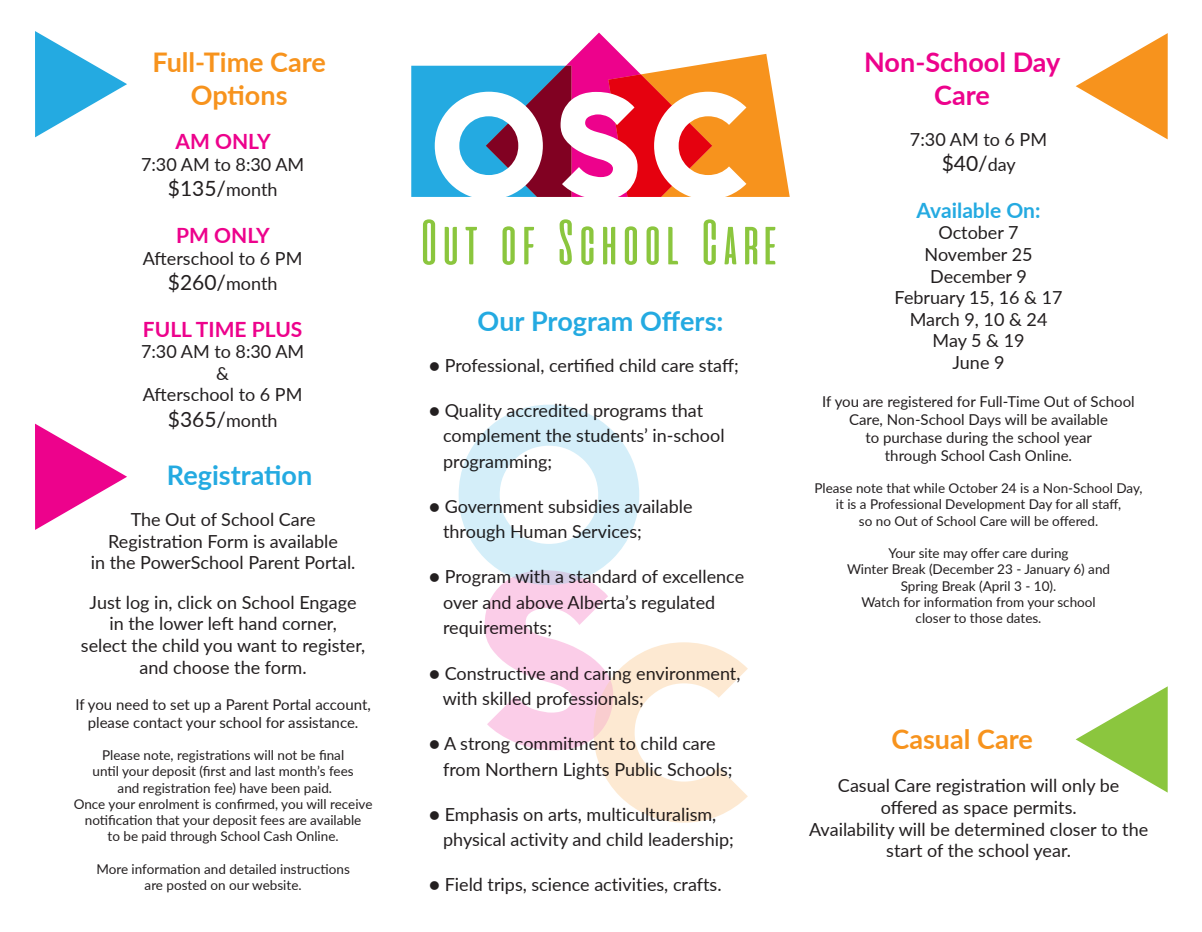
<style>
.page{position:relative;width:1202px;height:932px;background:#fff}
.page>*{position:absolute;margin:0;border:0;box-sizing:border-box;transform-origin:0 0}
.t1{font:700 27px/32.4px "Lato";color:#f7931d;text-align:center}
.t2{font:700 27px "Lato";color:#24aae1}
.t3{font:700 27px/32.4px "Lato";color:#ed028c;text-align:center}
.t4{font:21px "Lato";color:#231f20}
.t5{font:700 21px "Lato";color:#ed028c}
.t6{font:700 21px "Lato";color:#24aae1}
.t7{font:18px/21.6px "Lato";color:#231f20}
.t8{font:15px/18px "Lato";color:#231f20;text-align:center}
.t9{font:13.5px/16.2px "Lato";color:#231f20;text-align:center}
.s1{font-size:18px}
</style>
<div class="page">
<svg style="left:423px;top:219px;width:12px;height:46px"></svg>
<svg style="left:444px;top:227px;width:13px;height:38px"></svg>
<svg style="left:465px;top:227px;width:12px;height:37px"></svg>
<svg style="left:502px;top:226px;width:13px;height:39px"></svg>
<svg style="left:524px;top:227px;width:10px;height:37px"></svg>
<svg style="left:559px;top:219px;width:13px;height:46px"></svg>
<svg style="left:581px;top:226px;width:12px;height:39px"></svg>
<svg style="left:603px;top:227px;width:12px;height:37px"></svg>
<svg style="left:625px;top:226px;width:12px;height:39px"></svg>
<svg style="left:646px;top:226px;width:12px;height:39px"></svg>
<svg style="left:668px;top:227px;width:10px;height:37px"></svg>
<svg style="left:703px;top:219px;width:13px;height:46px"></svg>
<svg style="left:724px;top:227px;width:12px;height:37px"></svg>
<svg style="left:745px;top:227px;width:12px;height:37px"></svg>
<svg style="left:765px;top:227px;width:10px;height:37px"></svg>
<svg style="left:411px;top:33px;width:378px;height:164px"></svg>
<svg style="left:458px;top:404px;width:290px;height:418px"></svg>
<svg style="left:35px;top:31px;width:92px;height:106px"></svg>
<svg style="left:35px;top:423px;width:92px;height:107px"></svg>
<svg style="left:1075px;top:33px;width:92px;height:106px"></svg>
<svg style="left:1075px;top:686px;width:92px;height:106px"></svg>
<h1 class="t1" style="left:152px;top:45px;width:175px">Full-Time Care<br>Options</h1>
<p class="t5" style="left:175px;top:126px;width:97px">AM ONLY</p>
<p class="t7" style="left:141px;top:153px;width:165px">7:30 AM to 8:30 AM</p>
<p class="t4" style="left:168px;top:173px;width:111px">$135/<span class="s1">month</span></p>
<p class="t5" style="left:176px;top:220px;width:95px">PM ONLY</p>
<p class="t7" style="left:143px;top:246px;width:161px">Afterschool to 6 PM</p>
<p class="t4" style="left:168px;top:267px;width:111px">$260/<span class="s1">month</span></p>
<p class="t5" style="left:143px;top:313px;width:161px">FULL TIME PLUS</p>
<p class="t7" style="left:141px;top:340px;width:165px;text-align:center">7:30 AM to 8:30 AM &amp;<br>Afterschool to 6 PM</p>
<p class="t4" style="left:168px;top:404px;width:111px">$365/<span class="s1">month</span></p>
<h1 class="t2" style="left:167px;top:455px;width:147px">Registration</h1>
<p class="t7" style="left:91px;top:508px;width:266px;text-align:center">The Out of School Care<br>Registration Form is available<br>in the PowerSchool Parent Portal.</p>
<p class="t7" style="left:81px;top:590px;width:286px;text-align:center">Just log in, click on School Engage in the lower left hand corner,<br>select the child you want to register, and choose the form.</p>
<p class="t8" style="left:75px;top:694px;width:297px">If you need to set up a Parent Portal account, please contact your school for assistance.</p>
<p class="t9" style="left:74px;top:746px;width:300px">Please note, registrations will not be final<br>until your deposit (first and last month’s fees<br>and registration fee) have been paid.<br>Once your enrolment is confirmed, you will receive notification that your deposit fees are available<br>to be paid through School Cash Online.</p>
<p class="t9" style="left:96px;top:860px;width:255px">More information and detailed instructions are posted on our website.</p>
<h1 class="t2" style="left:477px;top:301px;width:247px">Our Program Offers:</h1>
<p class="t7" style="left:429px;top:354px;width:311px">● Professional, certified child care staff;</p>
<p class="t7" style="left:443px;top:397px;width:283px;line-height:25.5px;text-indent:-14px">● Quality accredited programs that complement the students’ in-school programming;</p>
<p class="t7" style="left:443px;top:493px;width:251px;line-height:25.5px;text-indent:-14px">● Government subsidies available through Human Services;</p>
<p class="t7" style="left:443px;top:563px;width:303px;line-height:25.5px;text-indent:-14px">● Program with a standard of excellence over and above Alberta’s regulated requirements;</p>
<p class="t7" style="left:443px;top:659px;width:299px;line-height:25.5px;text-indent:-13px">● Constructive and caring environment, with skilled professionals;</p>
<p class="t7" style="left:443px;top:730px;width:291px;line-height:25.5px;text-indent:-14px">● A strong commitment to child care from Northern Lights Public Schools;</p>
<p class="t7" style="left:443px;top:800px;width:292px;line-height:25.5px;text-indent:-14px">● Emphasis on arts, multiculturalism, physical activity and child leadership;</p>
<p class="t7" style="left:429px;top:873px;width:294px">● Field trips, science activities, crafts.</p>
<h1 class="t3" style="left:864px;top:45px;width:198px">Non-School Day<br>Care</h1>
<p class="t7" style="left:910px;top:127px;width:139px">7:30 AM to 6 PM</p>
<p class="t4" style="left:941px;top:148px;width:76px">$40/<span class="s1">day</span></p>
<p class="t6" style="left:916px;top:194px;width:125px">Available On:</p>
<p class="t7" style="left:894px;top:221px;width:169px;text-align:center">October 7<br>November 25<br>December 9<br>February 15, 16 &amp; 17<br>March 9, 10 &amp; 24<br>May 5 &amp; 19<br>June 9</p>
<p class="t8" style="left:822px;top:392px;width:314px">If you are registered for Full-Time Out of School Care, Non-School Days will be available<br>to purchase during the school year<br>through School Cash Online.</p>
<p class="t9" style="left:814px;top:479px;width:330px">Please note that while October 24 is a Non-School Day, it is a Professional Development Day for all staff,<br>so no Out of School Care will be offered.</p>
<p class="t9" style="left:847px;top:544px;width:265px">Your site may offer care during<br>Winter Break (December 23 - January 6) and<br>Spring Break (April 3 - 10).<br>Watch for information from your school closer to those dates.</p>
<h1 class="t1" style="left:891px;top:721px;width:143px">Casual Care</h1>
<p class="t7" style="left:809px;top:774px;width:340px;text-align:center">Casual Care registration will only be offered as space permits.<br>Availability will be determined closer to the start of the school year.</p>
</div>
